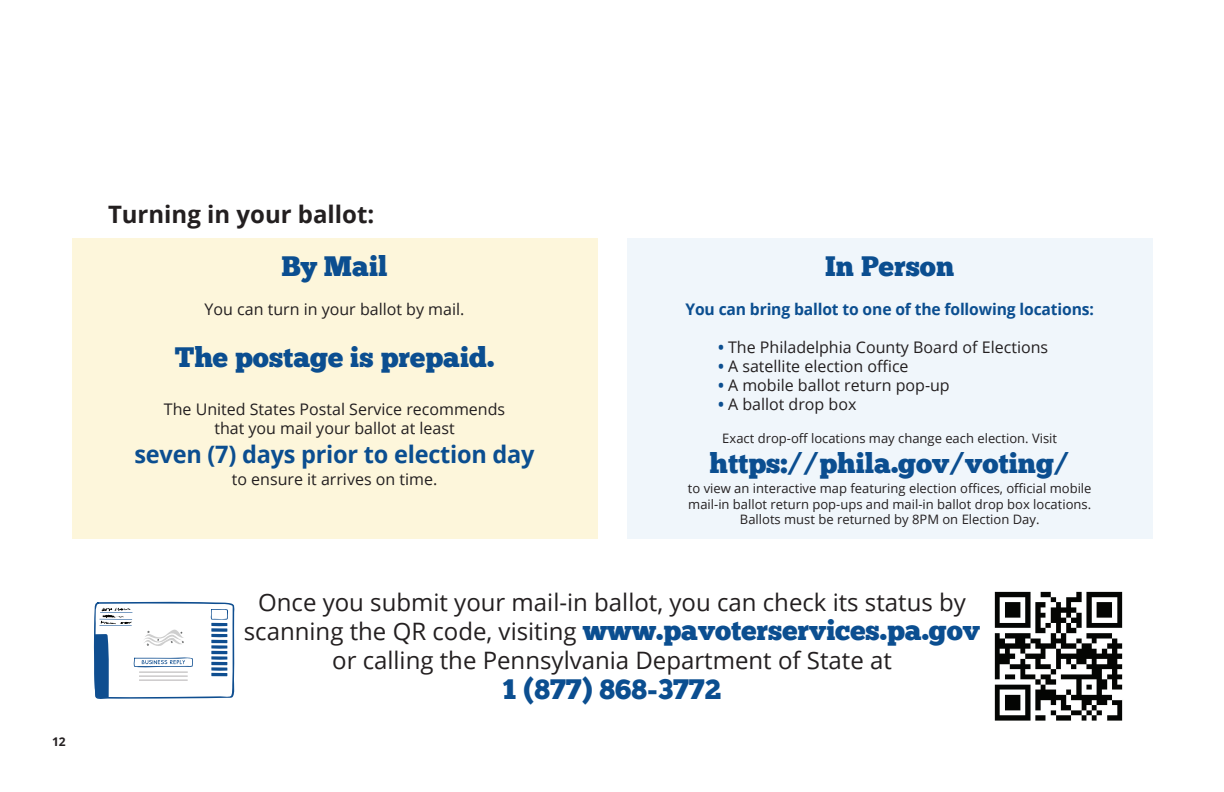
<style>
.page{position:relative;width:1224px;height:792px;background:#fff}
.page>*{position:absolute;margin:0;border:0;box-sizing:border-box;transform-origin:0 0}
.t1{font:28px "Chunk Five Ex";color:#0b4e90}
.t2{font:24px/28.8px "Open Sans";color:#231f20;text-align:center}
.t3{font:700 24px "Open Sans";letter-spacing:-.01em;color:#0b4e90}
.t4{font:700 24px "Open Sans";color:#231f20}
.t5{font:16px/19.2px "Open Sans";color:#231f20;text-align:center}
.t6{font:700 16px "Open Sans";letter-spacing:-.01em;color:#0b4e90}
.t7{font:13px/15.6px "Open Sans";color:#231f20;text-align:center}
.t8{font:700 12px "Open Sans";color:#231f20}
.s1{font-weight:700;color:#0b4e90}
.s2{font-family:"Chunk Five Ex";font-size:28px;color:#0b4e90}
</style>
<div class="page">
<div style="left:73px;top:238px;width:525px;height:300px;background:#fdf6db"></div>
<div style="left:627px;top:238px;width:525px;height:300px;background:#f0f6fb"></div>
<svg style="left:93px;top:601px;width:142px;height:98px"></svg>
<img style="left:994px;top:591px;width:129px;height:130px">
<p class="t8" style="left:52px;top:733px;width:15px">12</p>
<h2 class="t4" style="left:108px;top:197px;width:268px">Turning in your ballot:</h2>
<h1 class="t1" style="left:282px;top:245px;width:108px">By Mail</h1>
<p class="t5" style="left:205px;top:299px;width:261px">You can turn in your ballot by mail.</p>
<h1 class="t1" style="left:175px;top:337px;width:321px">The postage is prepaid.</h1>
<p class="t5" style="left:164px;top:399px;width:343px">The United States Postal Service recommends that you mail your ballot at least</p>
<h2 class="t3" style="left:135px;top:437px;width:402px">seven (7) days prior to election day</h2>
<p class="t5" style="left:232px;top:469px;width:207px">to ensure it arrives on time.</p>
<h1 class="t1" style="left:825px;top:245px;width:130px">In Person</h1>
<p class="t6" style="left:685px;top:298px;width:410px">You can bring ballot to one of the following locations:</p>
<p class="t5" style="left:718px;top:337px;width:332px"><span class="s1">•</span> The Philadelphia County Board of Elections</p>
<p class="t5" style="left:718px;top:356px;width:192px"><span class="s1">•</span> A satellite election office</p>
<p class="t5" style="left:718px;top:375px;width:233px"><span class="s1">•</span> A mobile ballot return pop-up</p>
<p class="t5" style="left:718px;top:394px;width:140px"><span class="s1">•</span> A ballot drop box</p>
<p class="t7" style="left:722px;top:430px;width:336px">Exact drop-off locations may change each election. Visit</p>
<h1 class="t1" style="left:710px;top:442px;width:362px">https://phila.gov/voting/</h1>
<p class="t7" style="left:688px;top:480px;width:405px">to view an interactive map featuring election offices, official mobile mail-in ballot return pop-ups and mail-in ballot drop box locations.<br>Ballots must be returned by 8PM on Election Day.</p>
<h2 class="t2" style="left:244px;top:587px;width:738px">Once you submit your mail-in ballot, you can check its status by scanning the QR code, visiting <span class="s2">www.pavoterservices.pa.gov </span>or calling the Pennsylvania Department of State at</h2>
<h1 class="t1" style="left:503px;top:668px;width:220px">1 (877) 868-3772</h1>
</div>
